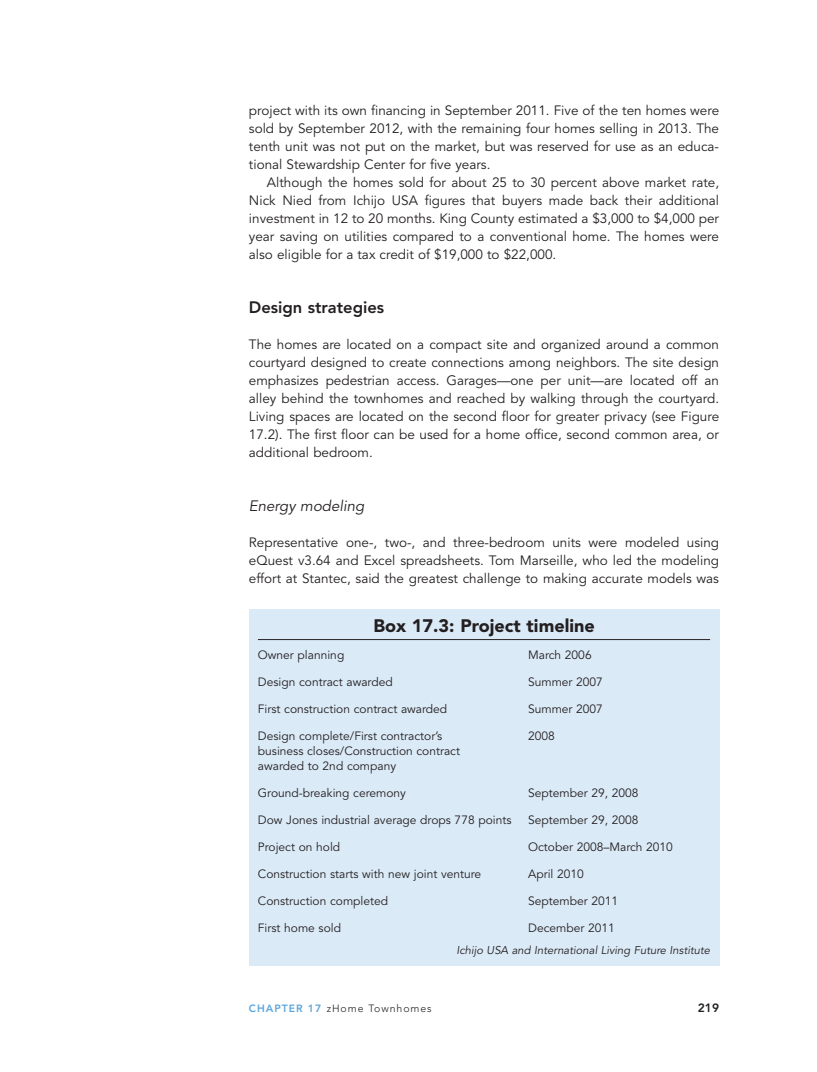
<style>
.page{position:relative;width:817px;height:1072px;background:#fff}
.page>*{position:absolute;margin:0;border:0;box-sizing:border-box;transform-origin:0 0}
.t1{font:900 18px "Avenir LT Pro";color:#231f20}
.t2{font:800 16.5px "Avenir LT Pro";color:#231f20}
.t3{font:italic 15px "Avenir LT Pro";color:#231f20}
.t4{font:13.5px/18px "Avenir LT Pro";color:#231f20;text-align:justify}
.t5{font:12px/15px "Avenir LT Pro";color:#231f20}
.t6{font:800 12px "Avenir LT Pro";color:#231f20}
.t7{font:italic 11.25px "Avenir LT Pro";color:#231f20}
.t8{font:300 10.5px "Avenir LT Pro";letter-spacing:.09em;color:#231f20}
.t9{font:800 10.5px "Avenir LT Pro";color:#5da6da}
.s1{font-weight:800;color:#5da6da}
</style>
<div class="page">
<div style="left:249px;top:609px;width:470px;height:356px;background:#dbeaf7"></div>
<hr style="left:258px;top:639px;width:452px;height:1px;background:#231f20">
<p class="t4" style="left:249px;top:102px;width:471px">project with its own financing in September 2011. Five of the ten homes were sold by September 2012, with the remaining four homes selling in 2013. The tenth unit was not put on the market, but was reserved for use as an educa&shy;tional Stewardship Center for five years.</p>
<p class="t4" style="left:249px;top:174px;width:471px;text-indent:18px">Although the homes sold for about 25 to 30 percent above market rate, Nick Nied from Ichijo USA figures that buyers made back their additional investment in 12 to 20 months. King County estimated a $3,000 to $4,000 per year saving on utilities compared to a conventional home. The homes were also eligible for a tax credit of $19,000 to $22,000.</p>
<p class="t2" style="left:249px;top:298px;width:137px">Design strategies</p>
<p class="t4" style="left:249px;top:336px;width:471px">The homes are located on a compact site and organized around a common courtyard designed to create connections among neighbors. The site design emphasizes pedestrian access. Garages—one per unit—are located off an alley behind the townhomes and reached by walking through the courtyard.<br>Living spaces are located on the second floor for greater privacy (see Figure 17.2). The first floor can be used for a home office, second common area, or additional bedroom.</p>
<p class="t3" style="left:249px;top:497px;width:117px">Energy modeling</p>
<p class="t4" style="left:249px;top:534px;width:471px">Representative one-, two-, and three-bedroom units were modeled using eQuest v3.64 and Excel spreadsheets. Tom Marseille, who led the modeling effort at Stantec, said the greatest challenge to making accurate models was</p>
<h1 class="t1" style="left:373px;top:614px;width:223px">Box 17.3: Project timeline</h1>
<p class="t5" style="left:258px;top:647px;width:88px">Owner planning</p>
<p class="t5" style="left:528px;top:647px;width:65px">March 2006</p>
<p class="t5" style="left:258px;top:674px;width:136px">Design contract awarded</p>
<p class="t5" style="left:528px;top:674px;width:76px">Summer 2007</p>
<p class="t5" style="left:258px;top:701px;width:191px">First construction contract awarded</p>
<p class="t5" style="left:528px;top:701px;width:76px">Summer 2007</p>
<p class="t5" style="left:258px;top:728px;width:186px">Design complete/First contractor’s</p>
<p class="t5" style="left:528px;top:728px;width:28px">2008</p>
<p class="t5" style="left:258px;top:743px;width:203px">business closes/Construction contract awarded to 2nd company</p>
<p class="t5" style="left:258px;top:785px;width:149px">Ground-breaking ceremony</p>
<p class="t5" style="left:528px;top:785px;width:112px">September 29, 2008</p>
<p class="t5" style="left:258px;top:812px;width:255px">Dow Jones industrial average drops 778 points</p>
<p class="t5" style="left:528px;top:812px;width:112px">September 29, 2008</p>
<p class="t5" style="left:258px;top:839px;width:84px">Project on hold</p>
<p class="t5" style="left:528px;top:839px;width:146px">October 2008–March 2010</p>
<p class="t5" style="left:258px;top:866px;width:225px">Construction starts with new joint venture</p>
<p class="t5" style="left:528px;top:866px;width:57px">April 2010</p>
<p class="t5" style="left:258px;top:893px;width:132px">Construction completed</p>
<p class="t5" style="left:528px;top:893px;width:91px">September 2011</p>
<p class="t5" style="left:258px;top:920px;width:85px">First home sold</p>
<p class="t5" style="left:528px;top:920px;width:88px">December 2011</p>
<p class="t7" style="left:456px;top:943px;width:255px">Ichijo USA and International Living Future Institute</p>
<p class="t9" style="left:249px;top:1001px;width:17px">Chap</p>
<p class="t8" style="left:281px;top:1001px;width:151px"><span class="s1">ter 17</span> zHome Townhomes</p>
<p class="t6" style="left:697px;top:1000px;width:23px">219</p>
</div>
